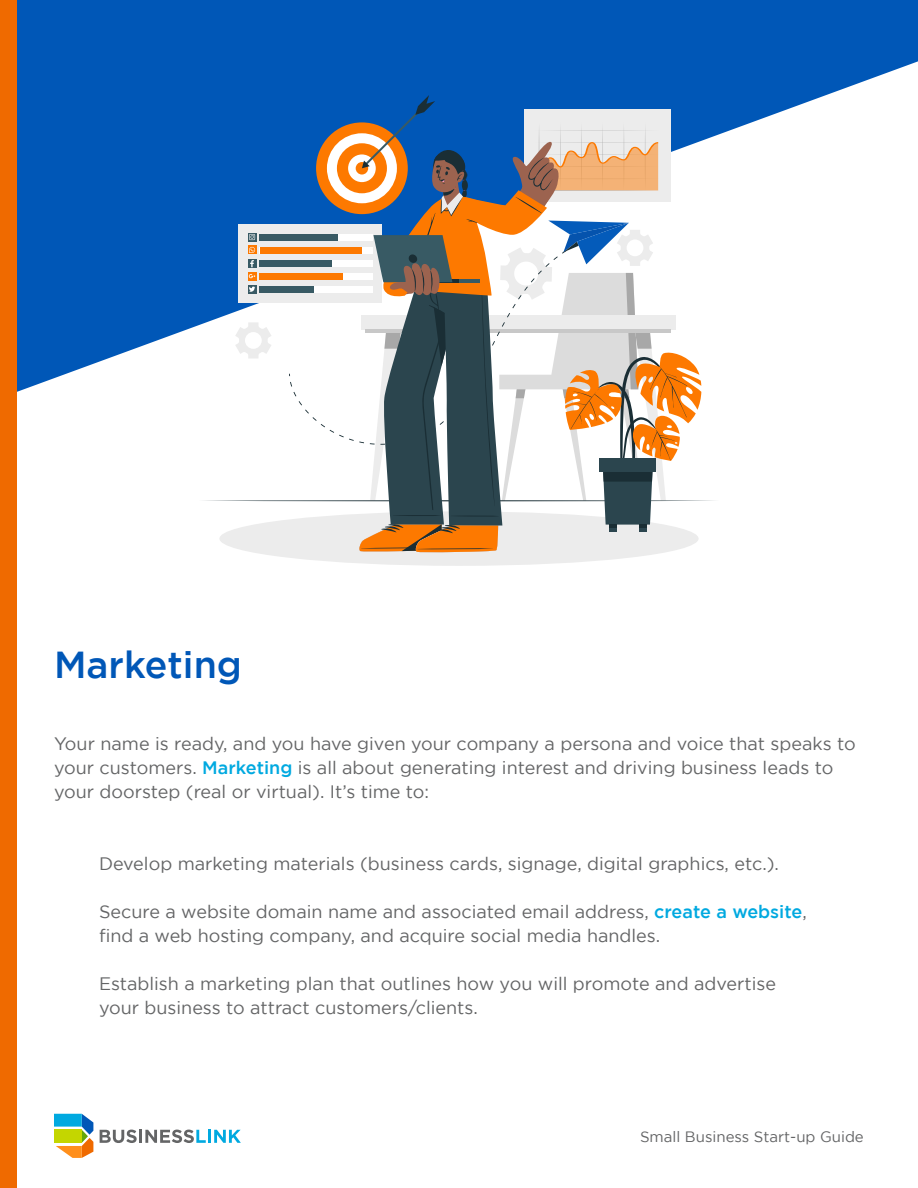
<style>
.page{position:relative;width:918px;height:1188px;background:#fff}
.page>*{position:absolute;margin:0;border:0;box-sizing:border-box;transform-origin:0 0}
.t1{font:500 37.5px "Gotham";color:#0057b7}
.t2{font:18px/24px "Gotham";color:#646566}
.t3{font:15px "Gotham";color:#646566}
.s1{font-weight:500;color:#00a9e0}
</style>
<div class="page">
<svg style="left:54px;top:1114px;width:39px;height:44px"></svg>
<svg style="left:100px;top:1130px;width:141px;height:13px"></svg>
<svg style="left:16px;top:0;width:902px;height:398px;fill:#0057b7"></svg>
<div style="left:219px;top:511px;width:480px;height:55px;background:#ececec;border-radius:50%"></div>
<svg style="left:199px;top:95px;width:520px;height:458px"></svg>
<div style="left:0;top:0;width:16px;height:1188px;background:#ef6a00"></div>
<h1 class="t1" style="left:54px;top:644px;width:190px">Marketing</h1>
<p class="t2" style="left:54px;top:731px;width:803px">Your name is ready, and you have given your company a persona and voice that speaks to your customers. <span class="s1">Marketing</span> is all about generating interest and driving business leads to your doorstep (real or virtual). It’s time to:</p>
<p class="t2" style="left:99px;top:851px;width:682px">Develop marketing materials (business cards, signage, digital graphics, etc.).</p>
<p class="t2" style="left:99px;top:899px;width:709px">Secure a website domain name and associated email address, <span class="s1">create a website</span>, find a web hosting company, and acquire social media handles.</p>
<p class="t2" style="left:99px;top:971px;width:679px">Establish a marketing plan that outlines how you will promote and advertise your business to attract customers/clients.</p>
<p class="t3" style="left:640px;top:1128px;width:225px">Small Business Start-up Guide</p>
</div>
